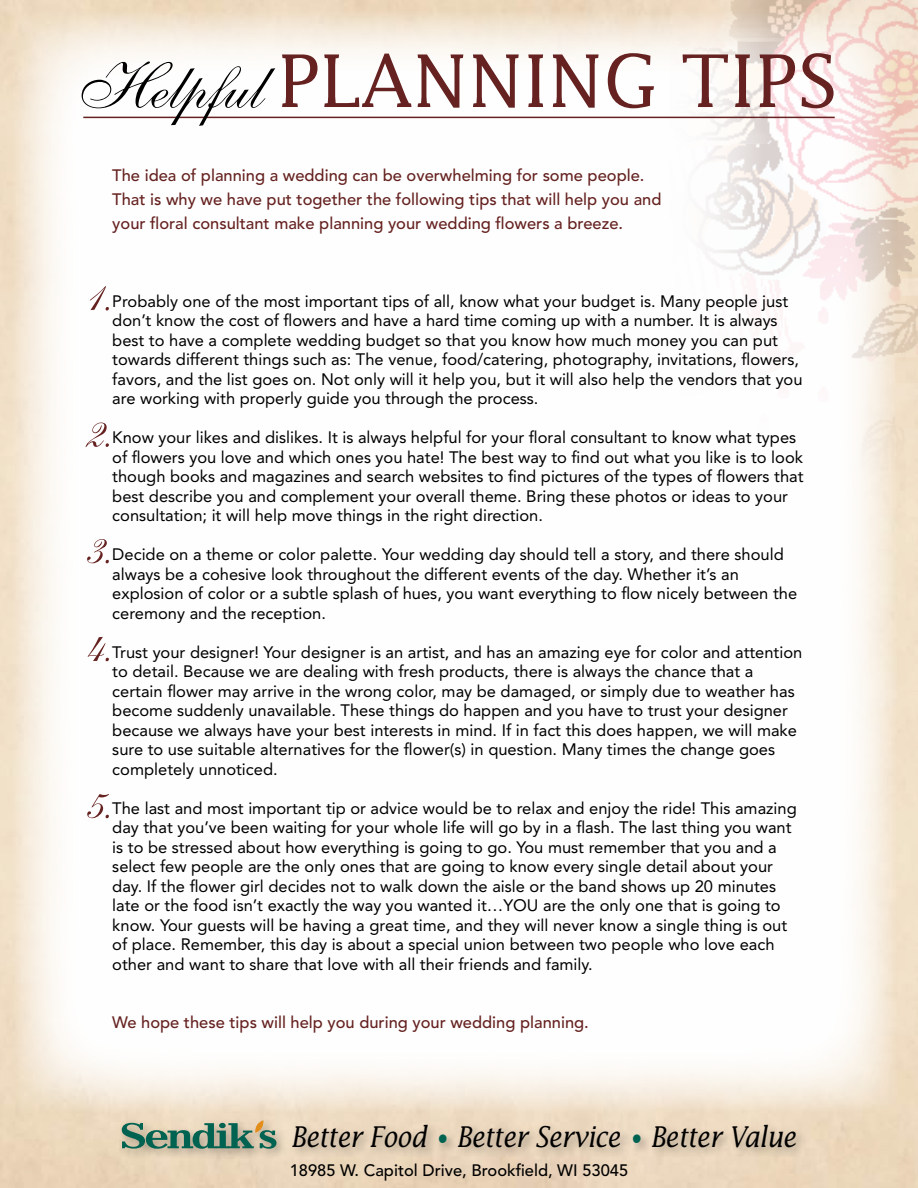
<style>
.page{position:relative;width:918px;height:1188px;background:#fff}
.page>*{position:absolute;margin:0;border:0;box-sizing:border-box;transform-origin:0 0}
.t1{font:72.6px "Lucida";color:#652220}
.t2{font:50.85px/97.9px "Shelley Allegro Script";color:#652220}
.t3{font:italic 28.65px "Lucida";letter-spacing:-.02em;color:#000;scale:.88 1}
.t4{font:16.5px/19.5px "Avenir";color:#000}
.t5{font:500 16.5px/24px "Avenir";color:#652220}
.t6{font:500 16.5px "Avenir";color:#000}
.s1{font-family:"Shelley Allegro Script";font-size:65.85px;color:#000}
.s2{color:#006351}
</style>
<div class="page">
<div style="left:118px;top:1117px;width:689px;height:44px;background:#000;opacity:.3"></div>
<svg style="left:122px;top:1120px;width:154px;height:29px;background:#87a189"></svg>
<img style="left:656px;top:0;width:262px;height:473px">
<hr style="left:83px;top:117px;width:752px;height:1px;background:#652220">
<h1 class="t1" style="left:81px;top:36px;width:758px"><span class="s1">Helpful</span> PLANNING TIPS</h1>
<p class="t5" style="left:112px;top:163px;width:551px">The idea of planning a wedding can be overwhelming for some people.<br>That is why we have put together the following tips that will help you and your floral consultant make planning your wedding flowers a breeze.</p>
<h2 class="t2" style="left:85px;top:246px;width:28px">1.</h2>
<p class="t4" style="left:112px;top:291px;width:692px">Probably one of the most important tips of all, know what your budget is. Many people just don’t know the cost of flowers and have a hard time coming up with a number. It is always best to have a complete wedding budget so that you know how much money you can put towards different things such as: The venue, food/catering, photography, invitations, flowers, favors, and the list goes on. Not only will it help you, but it will also help the vendors that you are working with properly guide you through the process.</p>
<p class="t4" style="left:112px;top:428px;width:693px">Know your likes and dislikes. It is always helpful for your floral consultant to know what types of flowers you love and which ones you hate! The best way to find out what you like is to look though books and magazines and search websites to find pictures of the types of flowers that best describe you and complement your overall theme. Bring these photos or ideas to your consultation; it will help move things in the right direction.</p>
<p class="t4" style="left:112px;top:545px;width:686px">Decide on a theme or color palette. Your wedding day should tell a story, and there should always be a cohesive look throughout the different events of the day. Whether it’s an explosion of color or a subtle splash of hues, you want everything to flow nicely between the ceremony and the reception.</p>
<p class="t4" style="left:112px;top:642px;width:692px">Trust your designer! Your designer is an artist, and has an amazing eye for color and attention to detail. Because we are dealing with fresh products, there is always the chance that a certain flower may arrive in the wrong color, may be damaged, or simply due to weather has become suddenly unavailable. These things do happen and you have to trust your designer because we always have your best interests in mind. If in fact this does happen, we will make sure to use suitable alternatives for the flower(s) in question. Many times the change goes completely unnoticed.</p>
<p class="t4" style="left:112px;top:798px;width:686px">The last and most important tip or advice would be to relax and enjoy the ride! This amazing day that you’ve been waiting for your whole life will go by in a flash. The last thing you want is to be stressed about how everything is going to go. You must remember that you and a select few people are the only ones that are going to know every single detail about your day. If the flower girl decides not to walk down the aisle or the band shows up 20 minutes late or the food isn’t exactly the way you wanted it…YOU are the only one that is going to know. Your guests will be having a great time, and they will never know a single thing is out of place. Remember, this day is about a special union between two people who love each other and want to share that love with all their friends and family.</p>
<h2 class="t2" style="left:85px;top:382px;width:28px">2.</h2>
<h2 class="t2" style="left:85px;top:499px;width:28px">3.<br>4.</h2>
<h2 class="t2" style="left:85px;top:754px;width:28px">5.</h2>
<p class="t5" style="left:112px;top:1011px;width:478px">We hope these tips will help you during your wedding planning.</p>
<h3 class="t3" style="left:291px;top:1120px;width:576px">Better Food <span class="s2">•</span> Better Service <span class="s2">•</span> Better Value</h3>
<p class="t6" style="left:290px;top:1161px;width:340px">18985 W. Capitol Drive, Brookfield, WI 53045</p>
</div>
